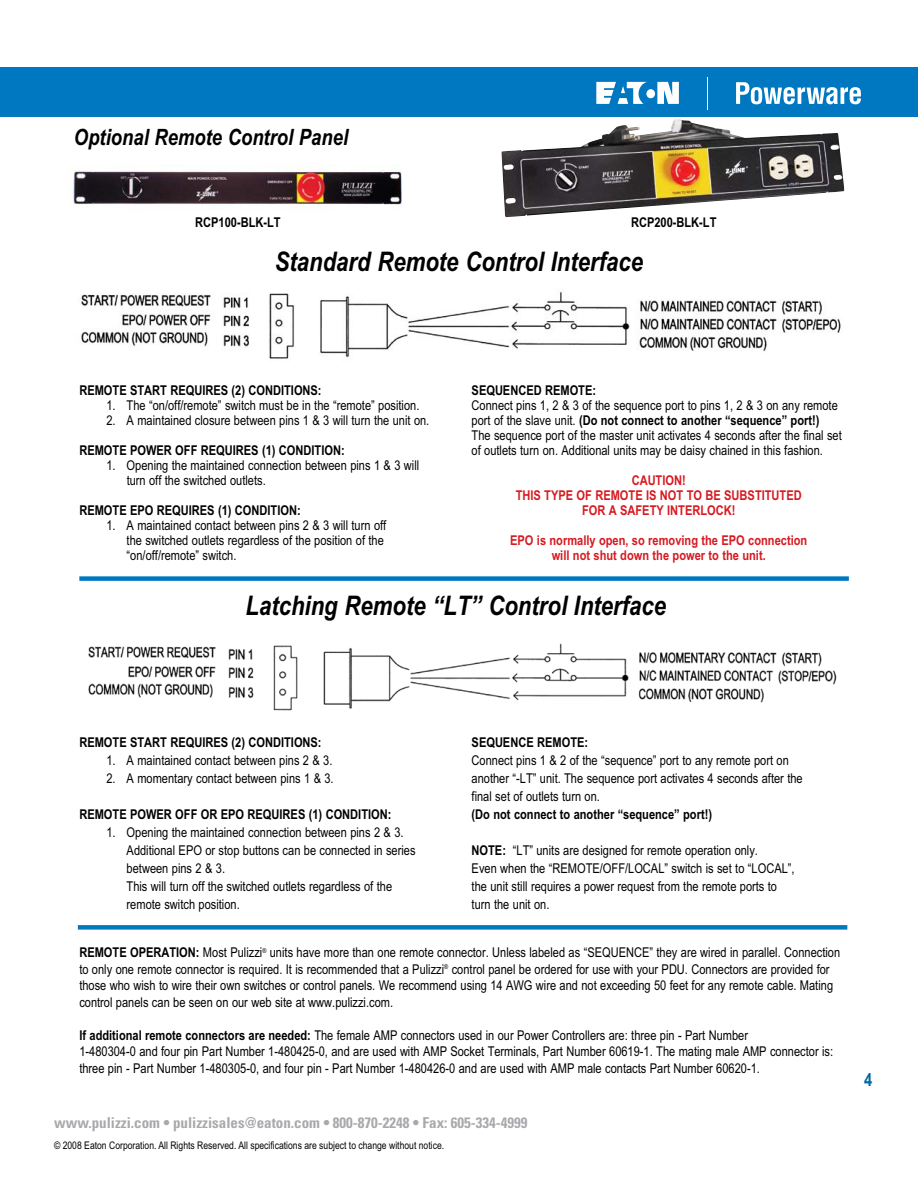
<style>
.page{position:relative;width:918px;height:1188px;background:#fff}
.page>*{position:absolute;margin:0;border:0;box-sizing:border-box;transform-origin:0 0}
.t1{font:italic 700 27px "Arial Narrow";color:#000}
.t2{font:italic 700 22.5px "Arial Narrow";color:#000}
.t3{font:700 18px "Arial Narrow";color:#0066a4}
.t4{font:700 condensed 15px "Univers";color:#a7a9ac}
.t5{font:13.5px/18px "Arial Narrow";color:#000}
.t6{font:700 13.5px "Arial Narrow";color:#000}
.t7{font:700 13.5px/15px "Arial Narrow";color:#d71920;text-align:center}
.t8{font:10.5px "Arial Narrow";color:#000}
.s1{font-weight:700}
</style>
<div class="page">
<div style="left:0;top:68px;width:918px;height:49px;background:#0078c1"></div>
<hr style="left:707px;top:77px;width:1px;height:32px;background:#fff">
<svg style="left:596px;top:82px;width:83px;height:22px"></svg>
<svg style="left:736px;top:82px;width:125px;height:22px"></svg>
<div style="left:78px;top:925px;width:769px;height:5px;background:#0078c1"></div>
<div style="left:79px;top:576px;width:770px;height:5px;background:#0078c1"></div>
<img style="left:81px;top:291px;width:760px;height:68px">
<img style="left:88px;top:643px;width:749px;height:68px">
<img style="left:73px;top:165px;width:329px;height:45px">
<img style="left:501px;top:119px;width:343px;height:98px">
<h2 class="t2" style="left:74px;top:129px;width:276px">Optional Remote Control Panel</h2>
<p class="t6" style="left:631px;top:218px;width:87px">RCP200-BLK-LT</p>
<p class="t6" style="left:195px;top:218px;width:87px">RCP100-BLK-LT</p>
<h1 class="t1" style="left:275px;top:252px;width:370px">Standard Remote Control Interface</h1>
<p class="t6" style="left:79px;top:386px;width:244px">REMOTE START REQUIRES (2) CONDITIONS:</p>
<p class="t5" style="left:106px;top:398px;width:315px">1. The “on/off/remote” switch must be in the “remote” position.</p>
<p class="t5" style="left:106px;top:413px;width:325px">2. A maintained closure between pins 1 &amp; 3 will turn the unit on.</p>
<p class="t6" style="left:79px;top:446px;width:267px">REMOTE POWER OFF REQUIRES (1) CONDITION:</p>
<p class="t5" style="left:127px;top:459px;width:294px;line-height:15px;text-indent:-20px">1. Opening the maintained connection between pins 1 &amp; 3 will turn off the switched outlets.</p>
<p class="t6" style="left:79px;top:506px;width:223px">REMOTE EPO REQUIRES (1) CONDITION:</p>
<p class="t5" style="left:127px;top:519px;width:261px;line-height:15px;text-indent:-20px">1. A maintained contact between pins 2 &amp; 3 will turn off the switched outlets regardless of the position of the “on/off/remote” switch.</p>
<p class="t6" style="left:472px;top:386px;width:126px">SEQUENCED REMOTE:</p>
<p class="t5" style="left:472px;top:399px;width:372px;line-height:15px">Connect pins 1, 2 &amp; 3 of the sequence port to pins 1, 2 &amp; 3 on any remote port of the slave unit. <span class="s1">(Do not connect to another “sequence” port!)<br></span>The sequence port of the master unit activates 4 seconds after the final set of outlets turn on. Additional units may be daisy chained in this fashion.</p>
<p class="t7" style="left:516px;top:474px;width:288px">CAUTION!<br>THIS TYPE OF REMOTE IS NOT TO BE SUBSTITUTED<br>FOR A SAFETY INTERLOCK!</p>
<p class="t7" style="left:510px;top:534px;width:299px">EPO is normally open, so removing the EPO connection will not shut down the power to the unit.</p>
<h1 class="t1" style="left:245px;top:596px;width:422px">Latching Remote “LT” Control Interface</h1>
<p class="t6" style="left:472px;top:737px;width:118px">SEQUENCE REMOTE:</p>
<p class="t5" style="left:472px;top:753px;width:333px">Connect pins 1 &amp; 2 of the “sequence” port to any remote port on another “-LT” unit. The sequence port activates 4 seconds after the final set of outlets turn on.</p>
<p class="t6" style="left:472px;top:809px;width:242px">(Do not connect to another “sequence” port!)</p>
<p class="t5" style="left:472px;top:843px;width:325px"><span class="s1">NOTE:</span> “LT” units are designed for remote operation only.<br>Even when the “REMOTE/OFF/LOCAL” switch is set to “LOCAL”, the unit still requires a power request from the remote ports to turn the unit on.</p>
<p class="t5" style="left:79px;top:946px;width:762px;line-height:16.5px"><span class="s1">REMOTE OPERATION:</span> Most Pulizzi<sup>®</sup> units have more than one remote connector. Unless labeled as “SEQUENCE” they are wired in parallel. Connection to only one remote connector is required. It is recommended that a Pulizzi<sup>®</sup> control panel be ordered for use with your PDU. Connectors are provided for those who wish to wire their own switches or control panels. We recommend using 14 AWG wire and not exceeding 50 feet for any remote cable. Mating control panels can be seen on our web site at www.pulizzi.com.</p>
<p class="t5" style="left:79px;top:1028px;width:755px;line-height:16.5px"><span class="s1">If additional remote connectors are needed:</span> The female AMP connectors used in our Power Controllers are: three pin - Part Number<br>1-480304-0 and four pin Part Number 1-480425-0, and are used with AMP Socket Terminals, Part Number 60619-1. The mating male AMP connector is: three pin - Part Number 1-480305-0, and four pin - Part Number 1-480426-0 and are used with AMP male contacts Part Number 60620-1.</p>
<p class="t6" style="left:79px;top:737px;width:244px">REMOTE START REQUIRES (2) CONDITIONS:</p>
<p class="t5" style="left:106px;top:753px;width:228px">1. A maintained contact between pins 2 &amp; 3.</p>
<p class="t5" style="left:106px;top:771px;width:229px">2. A momentary contact between pins 1 &amp; 3.</p>
<p class="t6" style="left:79px;top:809px;width:314px">REMOTE POWER OFF OR EPO REQUIRES (1) CONDITION:</p>
<p class="t5" style="left:127px;top:825px;width:290px;text-indent:-20px">1. Opening the maintained connection between pins 2 &amp; 3.<br>Additional EPO or stop buttons can be connected in series between pins 2 &amp; 3.<br>This will turn off the switched outlets regardless of the remote switch position.</p>
<p class="t4" style="left:54px;top:1117px;width:475px">www.pulizzi.com • pulizzisales@eaton.com • 800-870-2248 • Fax: 605-334-4999</p>
<p class="t8" style="left:54px;top:1142px;width:392px">© 2008 Eaton Corporation. All Rights Reserved. All specifications are subject to change without notice.</p>
<h3 class="t3" style="left:864px;top:1073px;width:10px">4</h3>
</div>
